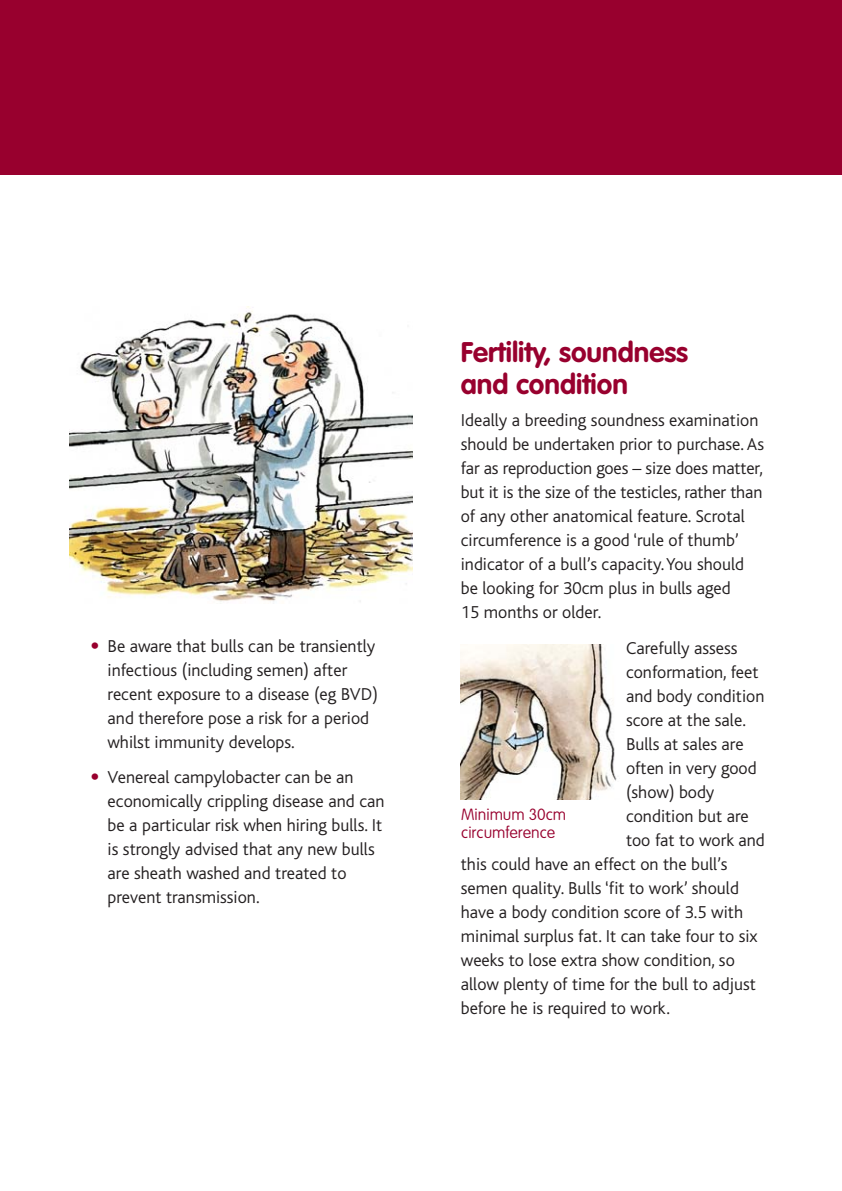
<style>
.page{position:relative;width:842px;height:1191px;background:#fff}
.page>*{position:absolute;margin:0;border:0;box-sizing:border-box;transform-origin:0 0}
.t1{font:700 28px/32px "VAG Rounded";color:#98002e}
.t2{font:300 18px/24px "Bliss";color:#231f20}
.t3{font:100 16px/18px "VAG Rounded";color:#98002e}
.s1{font-family:"VAG Rounded";font-weight:700;color:#98002e}
</style>
<div class="page">
<img style="left:69px;top:307px;width:343px;height:295px">
<div style="left:0;top:0;width:842px;height:174px;background:#98002e"></div>
<img style="left:461px;top:644px;width:156px;height:156px">
<p class="t2" style="left:108px;top:635px;width:272px;text-indent:-17px"><span class="s1">•</span> Be aware that bulls can be transiently infectious (including semen) after recent exposure to a disease (eg BVD) and therefore pose a risk for a period whilst immunity develops.</p>
<p class="t2" style="left:108px;top:767px;width:278px;text-indent:-17px"><span class="s1">•</span> Venereal campylobacter can be an economically crippling disease and can be a particular risk when hiring bulls. It is strongly advised that any new bulls are sheath washed and treated to prevent transmission.</p>
<h1 class="t1" style="left:461px;top:338px;width:229px">Fertility, soundness and condition</h1>
<p class="t2" style="left:461px;top:410px;width:305px">Ideally a breeding soundness examination should be undertaken prior to purchase. As far as reproduction goes – size does matter, but it is the size of the testicles, rather than of any other anatomical feature. Scrotal circumference is a good ‘rule of thumb’ indicator of a bull’s capacity. You should be looking for 30cm plus in bulls aged<br>15 months or older.</p>
<p class="t2" style="left:626px;top:637px;width:113px">Carefully assess</p>
<p class="t2" style="left:626px;top:661px;width:134px">conformation, feet</p>
<p class="t2" style="left:626px;top:685px;width:140px">and body condition</p>
<p class="t2" style="left:626px;top:709px;width:121px">score at the sale.</p>
<p class="t2" style="left:626px;top:733px;width:119px">Bulls at sales are</p>
<p class="t2" style="left:626px;top:757px;width:132px">often in very good</p>
<p class="t2" style="left:626px;top:781px;width:90px">(show) body</p>
<p class="t2" style="left:626px;top:805px;width:124px">condition but are</p>
<p class="t2" style="left:626px;top:829px;width:140px">too fat to work and</p>
<p class="t2" style="left:461px;top:853px;width:268px">this could have an effect on the bull’s</p>
<p class="t2" style="left:461px;top:877px;width:280px">semen quality. Bulls ‘fit to work’ should</p>
<p class="t2" style="left:461px;top:901px;width:284px">have a body condition score of 3.5 with</p>
<p class="t2" style="left:461px;top:925px;width:298px">minimal surplus fat. It can take four to six</p>
<p class="t2" style="left:461px;top:949px;width:276px">weeks to lose extra show condition, so</p>
<p class="t2" style="left:461px;top:973px;width:297px">allow plenty of time for the bull to adjust</p>
<p class="t2" style="left:461px;top:997px;width:211px">before he is required to work.</p>
<p class="t3" style="left:461px;top:806px;width:106px">Minimum 30cm circumference</p>
</div>
